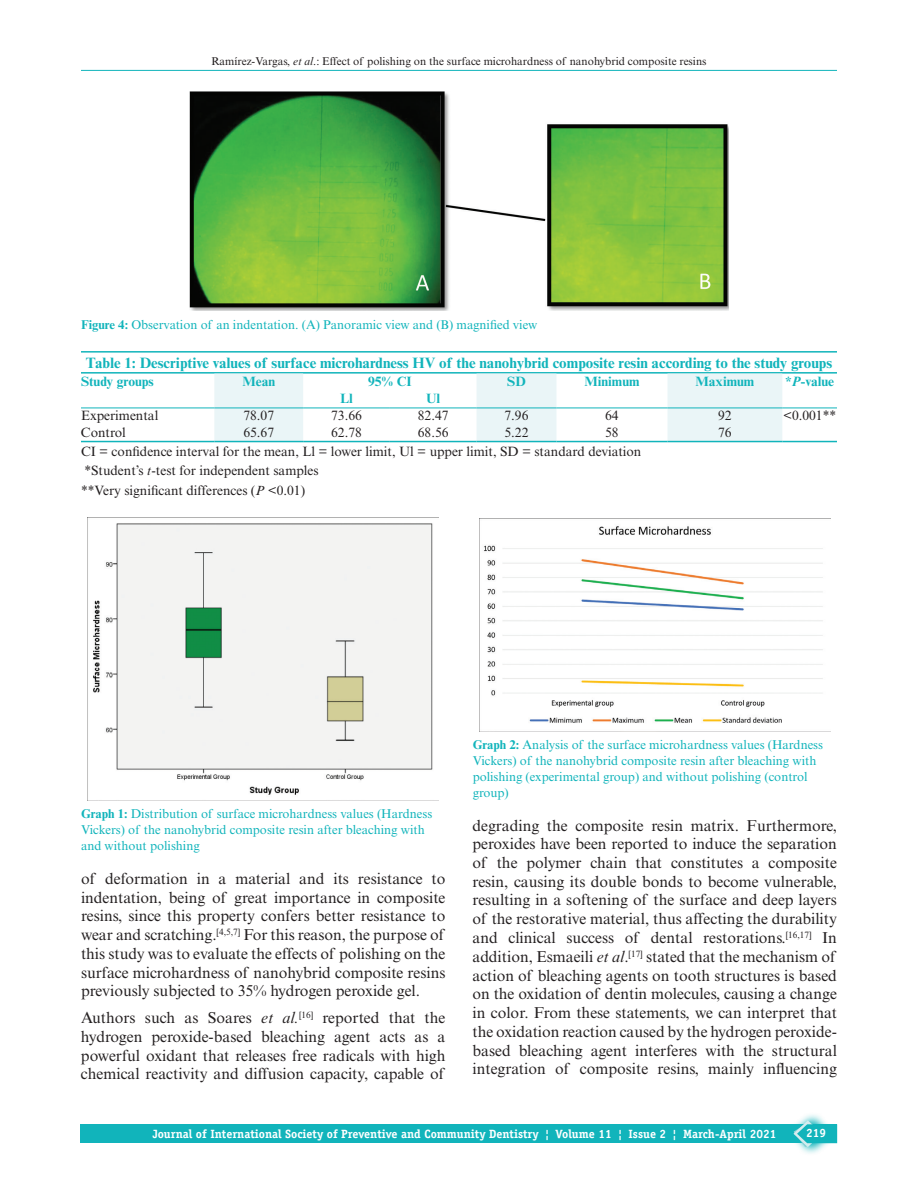
<style>
.page{position:relative;width:918px;height:1188px;background:#fff}
.page>*{position:absolute;margin:0;border:0;box-sizing:border-box;transform-origin:0 0}
.t1{font:15.75px/18.8px "Times New Roman MT Std";color:#231f20;text-align:justify}
.t2{font:700 15px "Times New Roman MT Std";color:#11b4bb}
.t3{font:13.5px/19.5px "Times New Roman MT Std";color:#231f20}
.t4{font:700 13.5px "Times New Roman MT Std";color:#11b4bb}
.t5{font:12.75px/15.8px "Times New Roman MT Std";color:#11b4bb}
.t6{font:700 12px "Officina Serif Std";color:#fff}
.t7{font:11.25px "Times New Roman MT Std";color:#231f20}
.s1{font-style:italic}
.s2{font-weight:700}
</style>
<div class="page">
<div style="left:81px;top:1124px;width:756px;height:19px;background:#11b4bb"></div>
<svg style="left:799px;top:1114px;width:25px;height:40px"></svg>
<svg style="left:793px;top:1120px;width:44px;height:27px"></svg>
<hr style="left:81px;top:70px;width:756px;height:1px;background:#11b4bb">
<img style="left:93px;top:523px;width:340px;height:272px">
<img style="left:479px;top:518px;width:351px;height:213px">
<hr style="left:81px;top:351px;width:756px;height:2px;background:#11b4bb">
<hr style="left:81px;top:372px;width:756px;height:2px;background:#11b4bb">
<svg style="left:214px;top:374px;width:568px;height:67px"></svg>
<hr style="left:303px;top:408px;width:87px;height:1px;background:#11b4bb">
<hr style="left:390px;top:408px;width:87px;height:1px;background:#11b4bb">
<hr style="left:81px;top:441px;width:133px;height:1px;background:#11b4bb">
<hr style="left:214px;top:441px;width:89px;height:1px;background:#11b4bb">
<hr style="left:303px;top:441px;width:87px;height:1px;background:#11b4bb">
<hr style="left:390px;top:441px;width:87px;height:1px;background:#11b4bb">
<hr style="left:477px;top:441px;width:79px;height:1px;background:#11b4bb">
<hr style="left:556px;top:441px;width:112px;height:1px;background:#11b4bb">
<hr style="left:668px;top:441px;width:114px;height:1px;background:#11b4bb">
<hr style="left:782px;top:441px;width:55px;height:1px;background:#11b4bb">
<hr style="left:81px;top:408px;width:133px;height:1px;background:#11b4bb">
<hr style="left:214px;top:408px;width:89px;height:1px;background:#11b4bb">
<hr style="left:782px;top:408px;width:55px;height:1px;background:#11b4bb">
<hr style="left:668px;top:408px;width:114px;height:1px;background:#11b4bb">
<hr style="left:556px;top:408px;width:112px;height:1px;background:#11b4bb">
<hr style="left:477px;top:408px;width:79px;height:1px;background:#11b4bb">
<img style="left:189px;top:92px;width:540px;height:219px">
<p class="t7" style="left:211px;top:54px;width:497px">Ramírez-Vargas, <span class="s1">et al</span>.: Effect of polishing on the surface microhardness of nanohybrid composite resins</p>
<p class="t5" style="left:81px;top:316px;width:458px"><span class="s2">Figure 4:</span> Observation of an indentation. (A) Panoramic view and (B) magnified view</p>
<p class="t2" style="left:86px;top:353px;width:748px">Table 1: Descriptive values of surface microhardness HV of the nanohybrid composite resin according to the study groups</p>
<p class="t4" style="left:81px;top:373px;width:74px">Study groups</p>
<p class="t4" style="left:242px;top:373px;width:34px">Mean</p>
<p class="t4" style="left:368px;top:373px;width:45px">95% CI</p>
<p class="t4" style="left:507px;top:373px;width:20px">SD</p>
<p class="t4" style="left:584px;top:373px;width:56px">Minimum</p>
<p class="t4" style="left:696px;top:373px;width:60px">Maximum</p>
<p class="t4" style="left:785px;top:373px;width:50px">*<span class="s1">P</span>-value</p>
<p class="t4" style="left:340px;top:390px;width:14px">Ll</p>
<p class="t4" style="left:426px;top:390px;width:16px">Ul</p>
<p class="t3" style="left:81px;top:406px;width:79px">Experimental</p>
<p class="t3" style="left:243px;top:406px;width:32px">78.07</p>
<p class="t3" style="left:331px;top:406px;width:32px">73.66</p>
<p class="t3" style="left:418px;top:406px;width:32px">82.47</p>
<p class="t3" style="left:505px;top:406px;width:25px">7.96</p>
<p class="t3" style="left:605px;top:406px;width:15px">64</p>
<p class="t3" style="left:718px;top:406px;width:15px">92</p>
<p class="t3" style="left:783px;top:406px;width:55px">&lt;0.001**</p>
<p class="t3" style="left:81px;top:423px;width:46px">Control</p>
<p class="t3" style="left:243px;top:423px;width:32px">65.67</p>
<p class="t3" style="left:331px;top:423px;width:32px">62.78</p>
<p class="t3" style="left:418px;top:423px;width:32px">68.56</p>
<p class="t3" style="left:505px;top:423px;width:25px">5.22</p>
<p class="t3" style="left:605px;top:423px;width:15px">58</p>
<p class="t3" style="left:718px;top:423px;width:15px">76</p>
<p class="t3" style="left:81px;top:442px;width:562px">CI = confidence interval for the mean, Ll = lower limit, Ul = upper limit, SD = standard deviation *Student’s <span class="s1">t</span>-test for independent samples<br>**Very significant differences (<span class="s1">P</span> &lt;0.01)</p>
<p class="t5" style="left:81px;top:806px;width:353px"><span class="s2">Graph 1:</span> Distribution of surface microhardness values (Hardness<br>Vickers) of the nanohybrid composite resin after bleaching with and without polishing</p>
<p class="t1" style="left:81px;top:869px;width:366px">of deformation in a material and its resistance to indentation, being of great importance in composite resins, since this property confers better resistance to wear and scratching.<sup>[4,5,7]</sup> For this reason, the purpose of this study was to evaluate the effects of polishing on the surface microhardness of nanohybrid composite resins previously subjected to 35% hydrogen peroxide gel.</p>
<p class="t1" style="left:81px;top:1009px;width:366px">Authors such as Soares <span class="s1">et al.</span><sup>[16]</sup> reported that the hydrogen peroxide-based bleaching agent acts as a powerful oxidant that releases free radicals with high chemical reactivity and diffusion capacity, capable of</p>
<p class="t5" style="left:473px;top:737px;width:352px"><span class="s2">Graph 2:</span> Analysis of the surface microhardness values (Hardness Vickers) of the nanohybrid composite resin after bleaching with polishing (experimental group) and without polishing (control group)</p>
<p class="t1" style="left:472px;top:816px;width:366px">degrading the composite resin matrix. Furthermore, peroxides have been reported to induce the separation of the polymer chain that constitutes a composite resin, causing its double bonds to become vulnerable, resulting in a softening of the surface and deep layers of the restorative material, thus affecting the durability and clinical success of dental restorations.<sup>[16,17]</sup> In addition, Esmaeili <span class="s1">et al</span>.<sup>[17]</sup> stated that the mechanism of action of bleaching agents on tooth structures is based on the oxidation of dentin molecules, causing a change in color. From these statements, we can interpret that the oxidation reaction caused by the hydrogen peroxide&shy;based bleaching agent interferes with the structural integration of composite resins, mainly influencing</p>
<p class="t6" style="left:152px;top:1126px;width:625px">Journal of International Society of Preventive and Community Dentistry ¦ Volume 11 ¦ Issue 2 ¦ March-April 2021</p>
<p class="t6" style="left:806px;top:1126px;width:22px">219</p>
</div>
